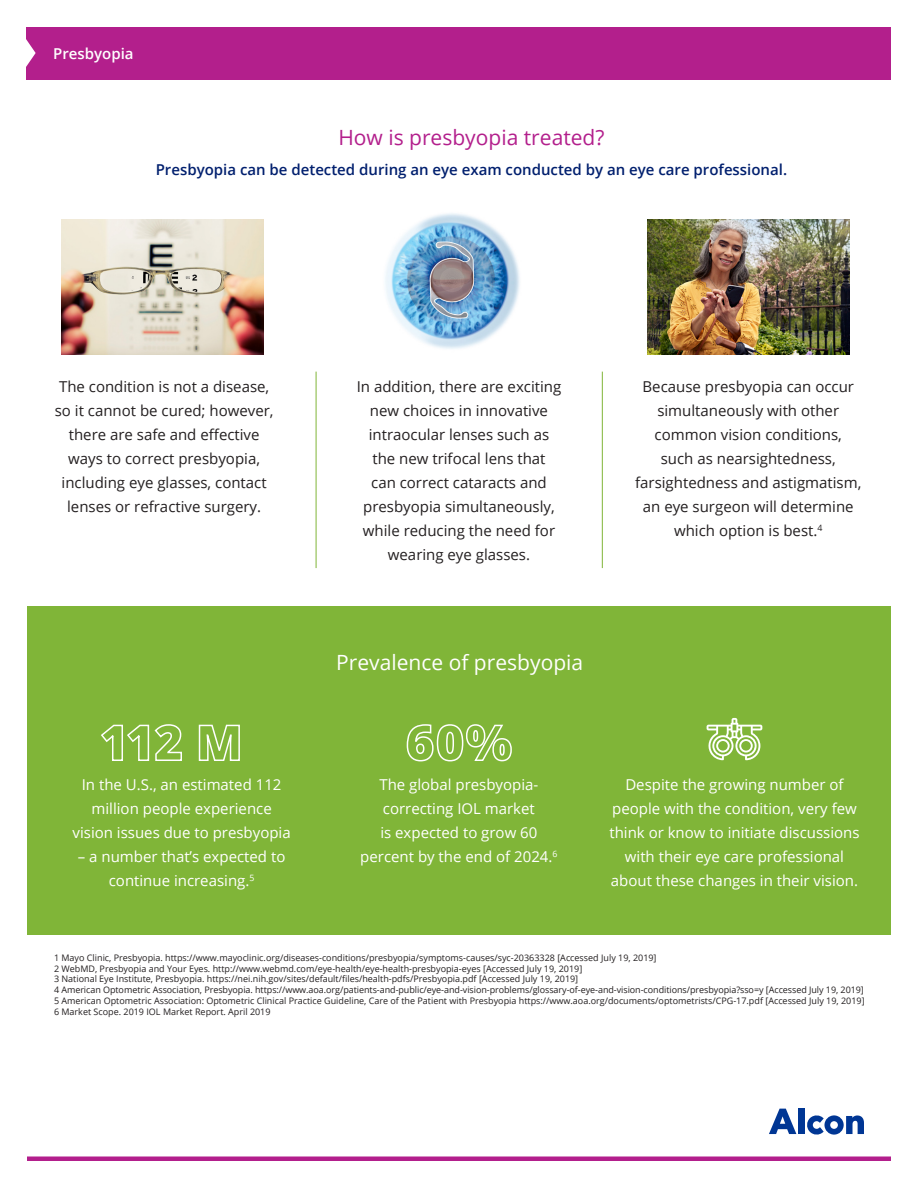
<style>
.page{position:relative;width:918px;height:1188px;background:#fff}
.page>*{position:absolute;margin:0;border:0;box-sizing:border-box;transform-origin:0 0}
.t1{font:21px "Open Sans";color:#b31f8c}
.t2{font:21px "Open Sans";color:#fff}
.t3{font:15px/24px "Open Sans";color:#231f20;text-align:center}
.t4{font:15px/24px "Open Sans";color:#fff;text-align:center}
.t5{font:600 15px "Open Sans";color:#001f6e}
.t6{font:600 15px "Open Sans";color:#fff}
.t7{font:9px "Open Sans";color:#231f20}
</style>
<div class="page">
<div style="left:27px;top:1156px;width:864px;height:5px;background:#b31f8c"></div>
<div style="left:27px;top:27px;width:864px;height:52px;background:#b31f8c"></div>
<svg style="left:807px;top:1115px;width:57px;height:20px"></svg>
<svg style="left:769px;top:1109px;width:27px;height:25px"></svg>
<div style="left:798px;top:1109px;width:7px;height:25px;background:#003694"></div>
<svg style="left:26px;top:39px;width:10px;height:29px"></svg>
<div style="left:27px;top:607px;width:864px;height:328px;background:#80b538"></div>
<svg style="left:406px;top:724px;width:106px;height:38px"></svg>
<svg style="left:101px;top:724px;width:81px;height:37px"></svg>
<svg style="left:198px;top:724px;width:42px;height:37px"></svg>
<img style="left:385px;top:213px;width:135px;height:136px">
<img style="left:61px;top:220px;width:203px;height:134px">
<img style="left:647px;top:220px;width:202px;height:134px">
<hr style="left:316px;top:372px;width:1px;height:196px;background:#80b538">
<hr style="left:602px;top:372px;width:1px;height:196px;background:#80b538">
<svg style="left:706px;top:718px;width:56px;height:42px"></svg>
<p class="t6" style="left:53px;top:43px;width:82px">Presbyopia</p>
<p class="t1" style="left:338px;top:123px;width:267px">How is presbyopia treated?</p>
<p class="t5" style="left:156px;top:159px;width:633px">Presbyopia can be detected during an eye exam conducted by an eye care professional.</p>
<p class="t3" style="left:55px;top:374px;width:220px">The condition is not a disease, so it cannot be cured; however, there are safe and effective ways to correct presbyopia, including eye glasses, contact lenses or refractive surgery.</p>
<p class="t3" style="left:357px;top:374px;width:206px">In addition, there are exciting new choices in innovative intraocular lenses such as the new trifocal lens that<br>can correct cataracts and presbyopia simultaneously, while reducing the need for wearing eye glasses.</p>
<p class="t3" style="left:635px;top:374px;width:228px">Because presbyopia can occur simultaneously with other common vision conditions,<br>such as nearsightedness, farsightedness and astigmatism, an eye surgeon will determine which option is best.<sup>4</sup></p>
<p class="t4" style="left:73px;top:772px;width:220px">In the U.S., an estimated 112 million people experience vision issues due to presbyopia</p>
<p class="t4" style="left:78px;top:844px;width:209px">– a number that’s expected to continue increasing.<sup>5</sup></p>
<p class="t2" style="left:336px;top:648px;width:248px">Prevalence of presbyopia</p>
<p class="t4" style="left:360px;top:772px;width:199px">The global presbyopia&shy;correcting IOL market<br>is expected to grow 60 percent by the end of 2024.<sup>6</sup></p>
<p class="t4" style="left:609px;top:772px;width:252px">Despite the growing number of people with the condition, very few think or know to initiate discussions with their eye care professional about these changes in their vision.</p>
<p class="t7" style="left:54px;top:951px;width:604px">1 Mayo Clinic, Presbyopia. https://www.mayoclinic.org/diseases-conditions/presbyopia/symptoms-causes/syc-20363328 [Accessed July 19, 2019]</p>
<p class="t7" style="left:54px;top:962px;width:530px">2 WebMD, Presbyopia and Your Eyes. http://www.webmd.com/eye-health/eye-health-presbyopia-eyes [Accessed July 19, 2019]</p>
<p class="t7" style="left:54px;top:973px;width:526px">3 National Eye Institute, Presbyopia. https://nei.nih.gov/sites/default/files/health-pdfs/Presbyopia.pdf [Accessed July 19, 2019]</p>
<p class="t7" style="left:54px;top:984px;width:811px">4 American Optometric Association, Presbyopia. https://www.aoa.org/patients-and-public/eye-and-vision-problems/glossary-of-eye-and-vision-conditions/presbyopia?sso=y [Accessed July 19, 2019]</p>
<p class="t7" style="left:54px;top:995px;width:812px">5 American Optometric Association: Optometric Clinical Practice Guideline, Care of the Patient with Presbyopia https://www.aoa.org/documents/optometrists/CPG-17.pdf [Accessed July 19, 2019]</p>
<p class="t7" style="left:54px;top:1005px;width:218px">6 Market Scope. 2019 IOL Market Report. April 2019</p>
</div>
